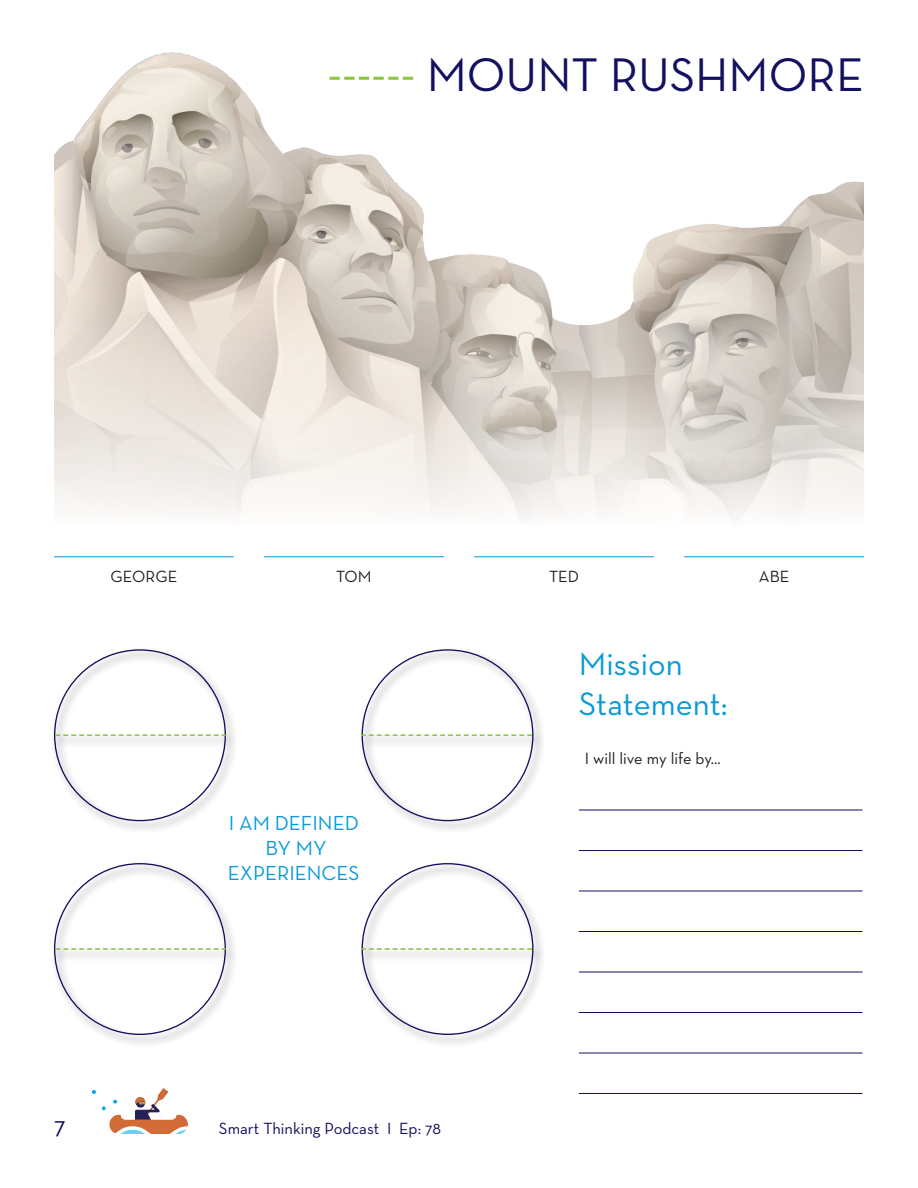
<style>
.page{position:relative;width:918px;height:1188px;background:#fff}
.page>*{position:absolute;margin:0;border:0;box-sizing:border-box;transform-origin:0 0}
.t1{font:48px "Neutraface Text";color:#12105f}
.t2{font:33px "Neutraface Text";color:#089ad9}
.t3{font:25.5px "Neutraface Text";color:#12105f}
.t4{font:20.7px "Neutraface Text";color:#089ad9}
.t5{font:16.5px "Neutraface Text";color:#231f20}
.t6{font:16.5px "Neutraface Text";color:#12105f}
.s1{color:#8bc63e}
</style>
<div class="page">
<img style="left:93px;top:1088px;width:94px;height:46px">
<img style="left:54px;top:52px;width:810px;height:466px">
<hr style="left:54px;top:556px;width:180px;height:1px;background:#089ad9">
<hr style="left:264px;top:556px;width:180px;height:1px;background:#089ad9">
<hr style="left:474px;top:556px;width:180px;height:1px;background:#089ad9">
<hr style="left:684px;top:556px;width:180px;height:1px;background:#089ad9">
<div style="left:51px;top:647px;width:495px;height:400px;background:#231f20;opacity:.63"></div>
<svg style="left:56px;top:735px;width:170px;height:1px"></svg>
<svg style="left:361px;top:735px;width:171px;height:1px"></svg>
<svg style="left:56px;top:948px;width:170px;height:2px"></svg>
<svg style="left:361px;top:948px;width:171px;height:2px"></svg>
<hr style="left:579px;top:810px;width:284px;height:1px;background:#12105f">
<hr style="left:579px;top:850px;width:284px;height:1px;background:#12105f">
<hr style="left:579px;top:891px;width:284px;height:1px;background:#12105f">
<hr style="left:579px;top:931px;width:284px;height:1px;background:#12105f">
<hr style="left:579px;top:972px;width:284px;height:1px;background:#12105f">
<hr style="left:579px;top:1012px;width:284px;height:1px;background:#12105f">
<hr style="left:579px;top:1053px;width:284px;height:1px;background:#12105f">
<hr style="left:579px;top:1093px;width:284px;height:1px;background:#12105f">
<p class="t1" style="left:328px;top:45px;width:538px"><span class="s1">------</span> MOUNT RUSHMORE</p>
<p class="t5" style="left:111px;top:566px;width:68px">GEORGE</p>
<p class="t5" style="left:336px;top:566px;width:37px">TOM</p>
<p class="t5" style="left:549px;top:566px;width:31px">TED</p>
<p class="t5" style="left:759px;top:566px;width:32px">ABE</p>
<p class="t4" style="left:229px;top:810px;width:132px">I AM DEFINED</p>
<p class="t4" style="left:266px;top:835px;width:63px">BY MY</p>
<p class="t4" style="left:228px;top:860px;width:133px">EXPERIENCES</p>
<p class="t2" style="left:579px;top:643px;width:105px">Mission</p>
<p class="t2" style="left:579px;top:683px;width:150px">Statement:</p>
<p class="t5" style="left:585px;top:748px;width:137px">I will live my life by...</p>
<p class="t3" style="left:54px;top:1109px;width:13px">7</p>
<p class="t6" style="left:219px;top:1118px;width:224px">Smart Thinking Podcast I Ep: 78</p>
</div>
